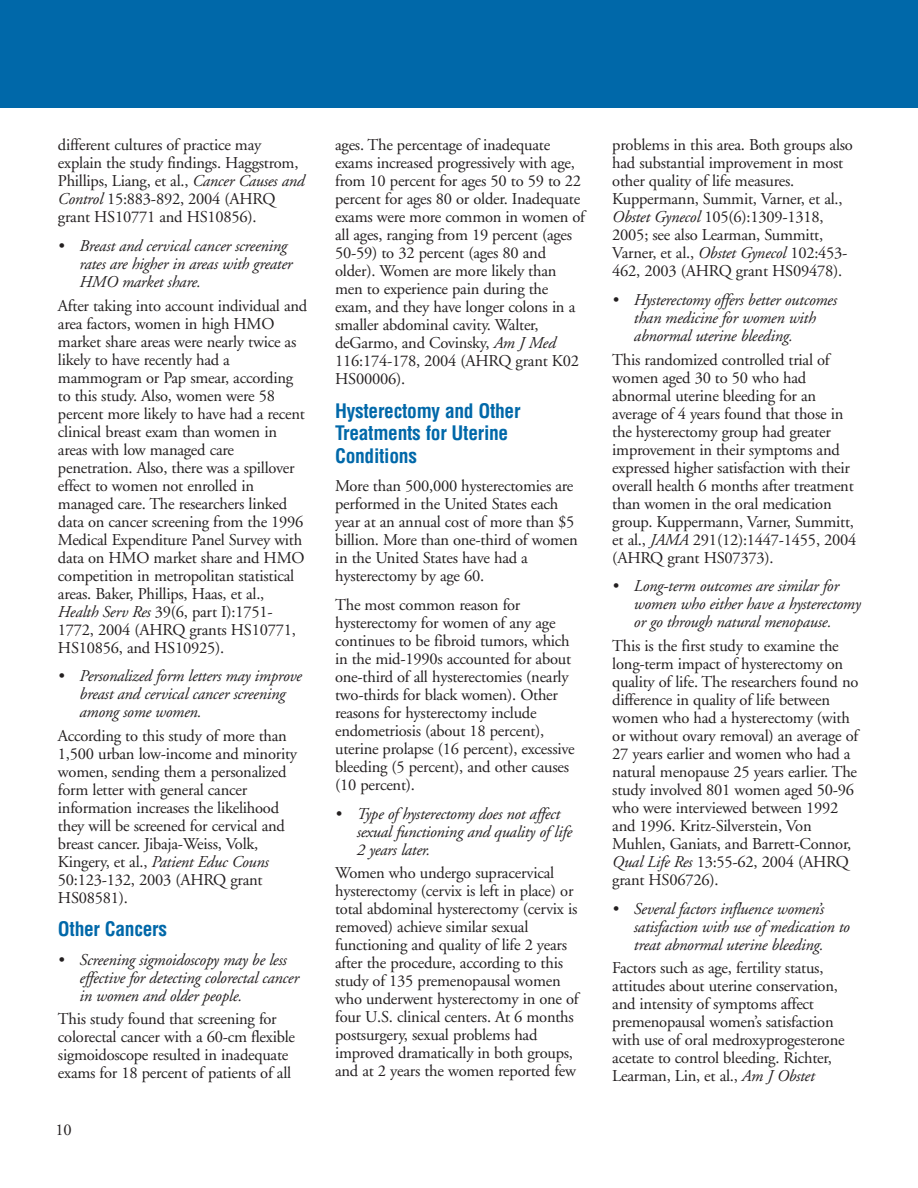
<style>
.page{position:relative;width:918px;height:1188px;background:#fff}
.page>*{position:absolute;margin:0;border:0;box-sizing:border-box;transform-origin:0 0}
.t1{font:700 condensed 19.5px/22.5px "Helvetica";letter-spacing:-.015em;color:#0068a9}
.t2{font:16.5px/18px "Adobe Garamond";letter-spacing:-.015em;color:#231f20}
.t3{font:italic 16.5px/18px "Adobe Garamond";letter-spacing:-.015em;color:#231f20}
.s1{font-style:italic}
</style>
<div class="page">
<div style="left:0;top:0;width:918px;height:108px;background:#0068a9"></div>
<p class="t2" style="left:58px;top:138px;width:248px">different cultures of practice may explain the study findings. Haggstrom, Phillips, Liang, et al., <span class="s1">Cancer Causes and Control</span> 15:883-892, 2004 (AHRQ grant HS10771 and HS10856).</p>
<p class="t3" style="left:80px;top:238px;width:214px;text-indent:-22px">• Breast and cervical cancer screening rates are higher in areas with greater<br>HMO market share.</p>
<p class="t2" style="left:58px;top:298px;width:251px">After taking into account individual and area factors, women in high HMO market share areas were nearly twice as likely to have recently had a mammogram or Pap smear, according to this study. Also, women were 58 percent more likely to have had a recent clinical breast exam than women in areas with low managed care penetration. Also, there was a spillover effect to women not enrolled in managed care. The researchers linked data on cancer screening from the 1996<br>Medical Expenditure Panel Survey with data on HMO market share and HMO competition in metropolitan statistical areas. Baker, Phillips, Haas, et al., <span class="s1">Health Serv Res</span> 39(6, part I):1751- 1772, 2004 (AHRQ grants HS10771, HS10856, and HS10925).</p>
<p class="t3" style="left:80px;top:669px;width:224px;text-indent:-22px">• Personalized form letters may improve breast and cervical cancer screening among some women.</p>
<p class="t2" style="left:58px;top:728px;width:241px">According to this study of more than<br>1,500 urban low-income and minority women, sending them a personalized form letter with general cancer information increases the likelihood they will be screened for cervical and breast cancer. Jibaja-Weiss, Volk,<br>Kingery, et al., <span class="s1">Patient Educ Couns<br></span>50:123-132, 2003 (AHRQ grant<br>HS08581).</p>
<p class="t1" style="left:58px;top:918px;width:111px">Other Cancers</p>
<p class="t3" style="left:80px;top:952px;width:221px;text-indent:-22px">• Screening sigmoidoscopy may be less effective for detecting colorectal cancer in women and older people.</p>
<p class="t2" style="left:58px;top:1011px;width:239px">This study found that screening for colorectal cancer with a 60-cm flexible sigmoidoscope resulted in inadequate exams for 18 percent of patients of all</p>
<p class="t2" style="left:56px;top:1122px;width:18px">10</p>
<p class="t2" style="left:335px;top:138px;width:251px">ages. The percentage of inadequate exams increased progressively with age, from 10 percent for ages 50 to 59 to 22 percent for ages 80 or older. Inadequate exams were more common in women of all ages, ranging from 19 percent (ages 50-59) to 32 percent (ages 80 and older). Women are more likely than men to experience pain during the exam, and they have longer colons in a smaller abdominal cavity. Walter, deGarmo, and Covinsky, <span class="s1">Am J Med </span>116:174-178, 2004 (AHRQ grant K02<br>HS00006).</p>
<p class="t1" style="left:335px;top:400px;width:187px">Hysterectomy and Other<br>Treatments for Uterine<br>Conditions</p>
<p class="t2" style="left:335px;top:479px;width:244px">More than 500,000 hysterectomies are performed in the United States each year at an annual cost of more than $5 billion. More than one-third of women in the United States have had a hysterectomy by age 60.</p>
<p class="t2" style="left:335px;top:597px;width:241px">The most common reason for hysterectomy for women of any age continues to be fibroid tumors, which in the mid-1990s accounted for about one-third of all hysterectomies (nearly two-thirds for black women). Other reasons for hysterectomy include endometriosis (about 18 percent), uterine prolapse (16 percent), excessive bleeding (5 percent), and other causes (10 percent).</p>
<p class="t3" style="left:357px;top:806px;width:217px;text-indent:-22px">• Type of hysterectomy does not affect sexual functioning and quality of life<br>2 years later.</p>
<p class="t2" style="left:335px;top:866px;width:245px">Women who undergo supracervical hysterectomy (cervix is left in place) or total abdominal hysterectomy (cervix is removed) achieve similar sexual functioning and quality of life 2 years after the procedure, according to this study of 135 premenopausal women who underwent hysterectomy in one of four U.S. clinical centers. At 6 months postsurgery, sexual problems had improved dramatically in both groups, and at 2 years the women reported few</p>
<p class="t2" style="left:612px;top:138px;width:242px">problems in this area. Both groups also had substantial improvement in most other quality of life measures.<br>Kuppermann, Summit, Varner, et al., <span class="s1">Obstet Gynecol</span> 105(6):1309-1318, 2005; see also Learman, Summitt, Varner, et al., <span class="s1">Obstet Gynecol</span> 102:453- 462, 2003 (AHRQ grant HS09478).</p>
<p class="t3" style="left:634px;top:292px;width:205px;text-indent:-22px">• Hysterectomy offers better outcomes than medicine for women with abnormal uterine bleeding.</p>
<p class="t2" style="left:612px;top:352px;width:246px">This randomized controlled trial of women aged 30 to 50 who had abnormal uterine bleeding for an average of 4 years found that those in the hysterectomy group had greater improvement in their symptoms and expressed higher satisfaction with their overall health 6 months after treatment than women in the oral medication group. Kuppermann, Varner, Summitt, et al., <span class="s1">JAMA</span> 291(12):1447-1455, 2004 (AHRQ grant HS07373).</p>
<p class="t3" style="left:634px;top:579px;width:228px;text-indent:-22px">• Long-term outcomes are similar for women who either have a hysterectomy or go through natural menopause.</p>
<p class="t2" style="left:612px;top:638px;width:248px">This is the first study to examine the long-term impact of hysterectomy on quality of life. The researchers found no difference in quality of life between women who had a hysterectomy (with or without ovary removal) an average of 27 years earlier and women who had a natural menopause 25 years earlier. The study involved 801 women aged 50-96 who were interviewed between 1992 and 1996. Kritz-Silverstein, Von Muhlen, Ganiats, and Barrett-Connor, <span class="s1">Qual Life Res</span> 13:55-62, 2004 (AHRQ grant HS06726).</p>
<p class="t3" style="left:634px;top:901px;width:218px;text-indent:-22px">• Several factors influence women’s satisfaction with use of medication to treat abnormal uterine bleeding.</p>
<p class="t2" style="left:612px;top:960px;width:234px">Factors such as age, fertility status, attitudes about uterine conservation, and intensity of symptoms affect premenopausal women’s satisfaction with use of oral medroxyprogesterone acetate to control bleeding. Richter, Learman, Lin, et al., <span class="s1">Am J Obstet</span></p>
</div>
